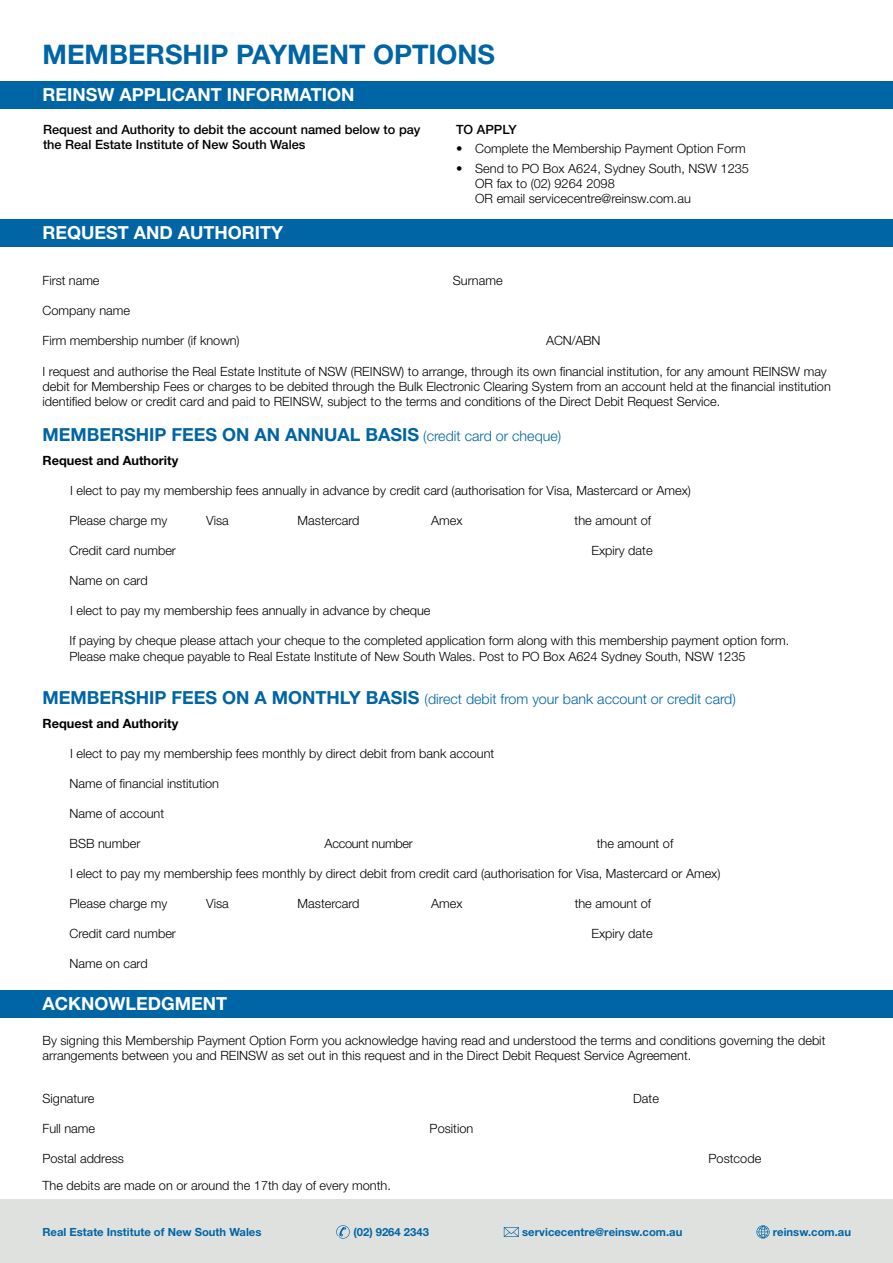
<style>
.page{position:relative;width:893px;height:1263px;background:#fff}
.page>*{position:absolute;margin:0;border:0;box-sizing:border-box;transform-origin:0 0}
.t1{font:700 27px "Helvetica Neue";color:#0065a4}
.t2{font:700 18px "Helvetica Neue";color:#fff}
.t3{font:700 18px "Helvetica Neue";color:#0065a4}
.t4{font:300 14.25px "Helvetica Neue";color:#0065a4}
.t5{font:300 12.75px/15.3px "Helvetica Neue";color:#000}
.t6{font:500 12.75px/15.3px "Helvetica Neue";color:#000}
.t7{font:700 12.75px "Helvetica Neue";color:#000}
.t8{font:300 12.75px "Helvetica Neue";letter-spacing:-.02em;color:#000}
.t9{font:700 11.25px "Helvetica Neue";color:#0065a4}
.s1{font-weight:300;font-size:14.25px}
.s2{font-weight:700;font-size:18px}
</style>
<div class="page">
<div style="left:0;top:1199px;width:893px;height:64px;background:#dfe1df"></div>
<svg style="left:336px;top:1225px;width:14px;height:13px"></svg>
<svg style="left:504px;top:1227px;width:15px;height:10px"></svg>
<svg style="left:756px;top:1225px;width:14px;height:13px"></svg>
<div style="left:0;top:81px;width:893px;height:27px;background:#0065a4"></div>
<div style="left:0;top:219px;width:893px;height:28px;background:#0065a4"></div>
<div style="left:0;top:990px;width:893px;height:27px;background:#0065a4"></div>
<h1 class="t1" style="left:43px;top:38px;width:454px">MEMBERSHIP PAYMENT OPTIONS</h1>
<h2 class="t2" style="left:43px;top:84px;width:313px">REINSW APPLICANT INFORMATION</h2>
<p class="t6" style="left:43px;top:121px;width:379px">Request and Authority to debit the account named below to pay the Real Estate Institute of New South Wales</p>
<p class="t6" style="left:456px;top:121px;width:62px">TO APPLY</p>
<p class="t5" style="left:456px;top:140px;width:291px">• Complete the Membership Payment Option Form</p>
<p class="t5" style="left:475px;top:160px;width:275px;text-indent:-19px">• Send to PO Box A624, Sydney South, NSW 1235<br>OR fax to (02) 9264 2098<br>OR email servicecentre@reinsw.com.au</p>
<h2 class="t2" style="left:43px;top:222px;width:242px">REQUEST AND AUTHORITY</h2>
<p class="t5" style="left:43px;top:272px;width:59px">First name</p>
<p class="t5" style="left:453px;top:272px;width:51px">Surname</p>
<p class="t5" style="left:43px;top:302px;width:89px">Company name</p>
<p class="t5" style="left:43px;top:332px;width:199px">Firm membership number (if known)</p>
<p class="t5" style="left:546px;top:332px;width:56px">ACN/ABN</p>
<p class="t5" style="left:43px;top:363px;width:790px">I request and authorise the Real Estate Institute of NSW (REINSW) to arrange, through its own financial institution, for any amount REINSW may debit for Membership Fees or charges to be debited through the Bulk Electronic Clearing System from an account held at the financial institution identified below or credit card and paid to REINSW, subject to the terms and conditions of the Direct Debit Request Service.</p>
<h2 class="t3" style="left:43px;top:423px;width:520px">MEMBERSHIP FEES ON AN ANNUAL BASIS <span class="s1">(credit card or cheque)</span></h2>
<p class="t7" style="left:43px;top:452px;width:137px">Request and Authority</p>
<p class="t5" style="left:70px;top:482px;width:622px">I elect to pay my membership fees annually in advance by credit card (authorisation for Visa, Mastercard or Amex)</p>
<p class="t5" style="left:70px;top:512px;width:99px">Please charge my</p>
<p class="t5" style="left:206px;top:512px;width:24px">Visa</p>
<p class="t5" style="left:298px;top:512px;width:63px">Mastercard</p>
<p class="t5" style="left:431px;top:512px;width:33px">Amex</p>
<p class="t5" style="left:575px;top:512px;width:78px">the amount of</p>
<p class="t5" style="left:70px;top:542px;width:108px">Credit card number</p>
<p class="t5" style="left:591px;top:542px;width:63px">Expiry date</p>
<p class="t5" style="left:70px;top:572px;width:80px">Name on card</p>
<p class="t5" style="left:70px;top:602px;width:362px">I elect to pay my membership fees annually in advance by cheque</p>
<p class="t5" style="left:70px;top:632px;width:721px">If paying by cheque please attach your cheque to the completed application form along with this membership payment option form.<br>Please make cheque payable to Real Estate Institute of New South Wales. Post to PO Box A624 Sydney South, NSW 1235</p>
<p class="t4" style="left:43px;top:687px;width:695px"><span class="s2">MEMBERSHIP FEES ON A MONTHLY BASIS</span> (direct debit from your bank account or credit card)</p>
<p class="t7" style="left:43px;top:715px;width:137px">Request and Authority</p>
<p class="t5" style="left:70px;top:745px;width:426px">I elect to pay my membership fees monthly by direct debit from bank account</p>
<p class="t5" style="left:70px;top:775px;width:151px">Name of financial institution</p>
<p class="t5" style="left:70px;top:805px;width:96px">Name of account</p>
<p class="t5" style="left:70px;top:835px;width:72px">BSB number</p>
<p class="t8" style="left:325px;top:833px;width:90px">Account number</p>
<p class="t5" style="left:597px;top:835px;width:78px">the amount of</p>
<p class="t5" style="left:70px;top:865px;width:652px">I elect to pay my membership fees monthly by direct debit from credit card (authorisation for Visa, Mastercard or Amex)</p>
<p class="t5" style="left:70px;top:895px;width:99px">Please charge my</p>
<p class="t5" style="left:206px;top:895px;width:24px">Visa</p>
<p class="t5" style="left:298px;top:895px;width:63px">Mastercard</p>
<p class="t5" style="left:431px;top:895px;width:33px">Amex</p>
<p class="t5" style="left:575px;top:895px;width:78px">the amount of</p>
<p class="t5" style="left:70px;top:925px;width:108px">Credit card number</p>
<p class="t5" style="left:591px;top:925px;width:63px">Expiry date</p>
<p class="t5" style="left:70px;top:955px;width:80px">Name on card</p>
<h2 class="t2" style="left:43px;top:992px;width:186px">ACKNOWLEDGMENT</h2>
<p class="t5" style="left:43px;top:1031px;width:784px">By signing this Membership Payment Option Form you acknowledge having read and understood the terms and conditions governing the debit arrangements between you and REINSW as set out in this request and in the Direct Debit Request Service Agreement.</p>
<p class="t5" style="left:43px;top:1090px;width:53px">Signature</p>
<p class="t5" style="left:633px;top:1090px;width:27px">Date</p>
<p class="t5" style="left:43px;top:1120px;width:54px">Full name</p>
<p class="t5" style="left:430px;top:1120px;width:45px">Position</p>
<p class="t5" style="left:43px;top:1150px;width:83px">Postal address</p>
<p class="t5" style="left:709px;top:1150px;width:54px">Postcode</p>
<p class="t5" style="left:43px;top:1177px;width:350px">The debits are made on or around the 17th day of every month.</p>
<p class="t9" style="left:43px;top:1225px;width:220px">Real Estate Institute of New South Wales</p>
<p class="t9" style="left:353px;top:1225px;width:77px">(02) 9264 2343</p>
<p class="t9" style="left:522px;top:1225px;width:162px">servicecentre@reinsw.com.au</p>
<p class="t9" style="left:773px;top:1225px;width:80px">reinsw.com.au</p>
</div>
